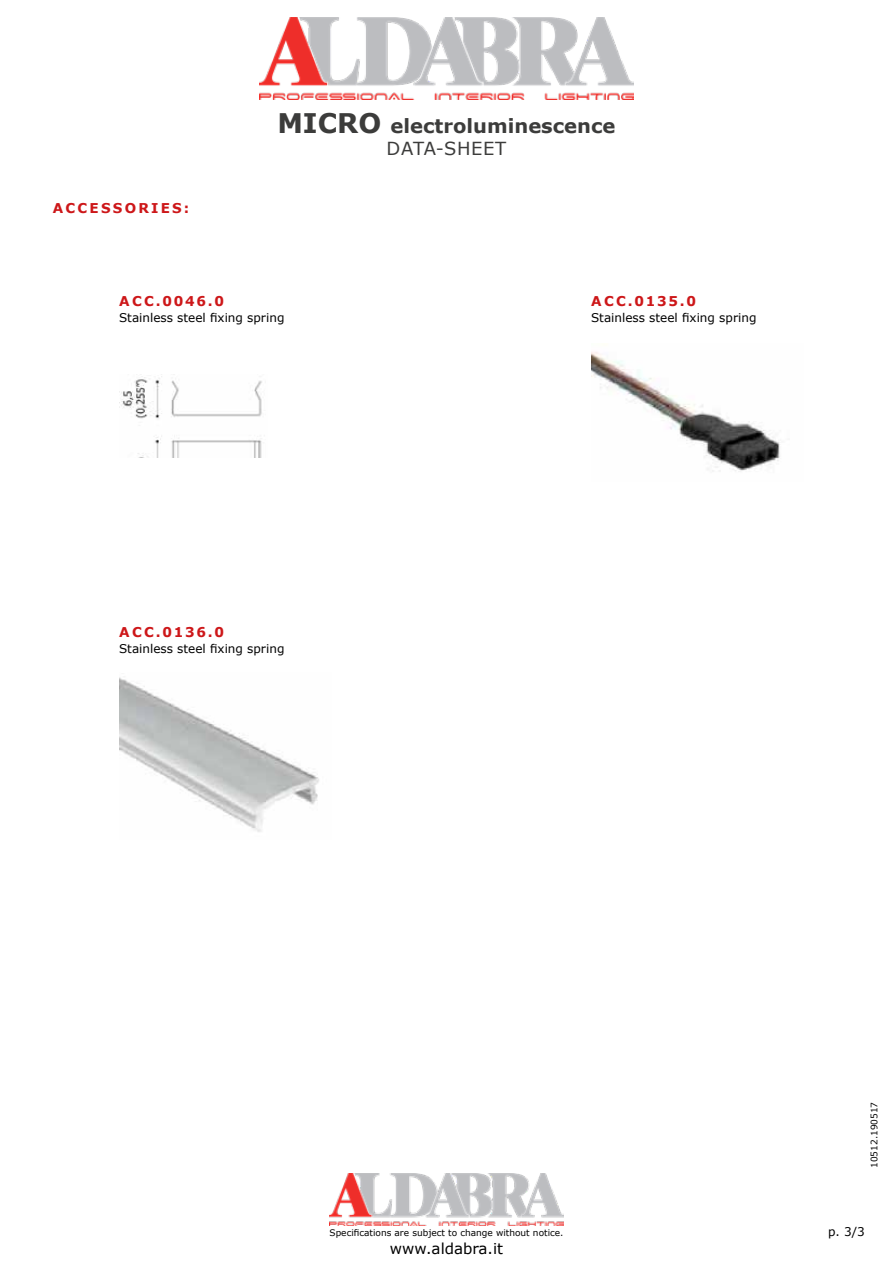
<style>
.page{position:relative;width:893px;height:1263px;background:#fff}
.page>*{position:absolute;margin:0;border:0;box-sizing:border-box;transform-origin:0 0}
.t1{font:700 19.5px "Verdana";color:#3c3c3b}
.t2{font:18px "Verdana";letter-spacing:.035em;color:#3c3c3b}
.t3{font:15px "Verdana";color:#000}
.t4{font:700 13.5px "Verdana";letter-spacing:.165em;color:#cd1719}
.t5{font:12px "Verdana";color:#000}
.t6{font:9px "Verdana";color:#000}
.s1{font-size:27px}
</style>
<div class="page">
<img style="left:259px;top:17px;width:374px;height:83px">
<img style="left:330px;top:1174px;width:233px;height:51px">
<img style="left:119px;top:376px;width:143px;height:82px">
<img style="left:591px;top:352px;width:189px;height:120px">
<img style="left:119px;top:677px;width:200px;height:155px">
<p class="t4" style="left:53px;top:199px;width:138px">ACCESSORIES:</p>
<h1 class="t1" style="left:277px;top:113px;width:340px"><span class="s1">MICRO</span> electroluminescence</h1>
<h2 class="t2" style="left:387px;top:136px;width:121px">DATA-SHEET</h2>
<p class="t4" style="left:119px;top:291px;width:106px">ACC.0046.0</p>
<p class="t5" style="left:119px;top:309px;width:167px">Stainless steel fixing spring</p>
<p class="t4" style="left:119px;top:622px;width:106px">ACC.0136.0</p>
<p class="t5" style="left:119px;top:640px;width:167px">Stainless steel fixing spring</p>
<p class="t4" style="left:591px;top:291px;width:106px">ACC.0135.0</p>
<p class="t5" style="left:591px;top:309px;width:167px">Stainless steel fixing spring</p>
<p class="t6" style="left:330px;top:1226px;width:235px">Specifications are subject to change without notice.</p>
<p class="t3" style="left:390px;top:1238px;width:115px">www.aldabra.it</p>
<p class="t6" style="left:868px;top:1168px;width:68px;rotate:-90deg">10512.190517</p>
<p class="t5" style="left:828px;top:1223px;width:38px">p. 3/3</p>
</div>
